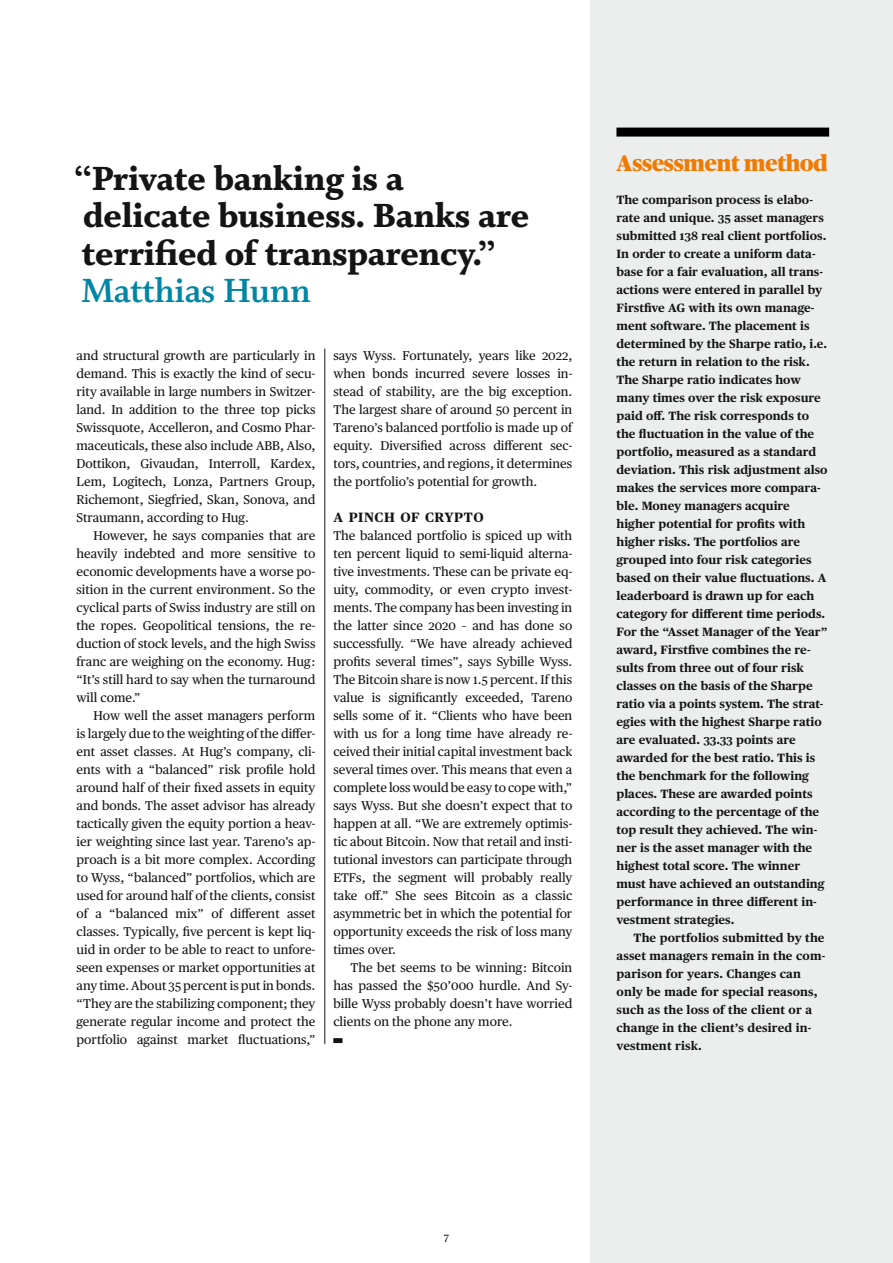
<style>
.page{position:relative;width:893px;height:1263px;background:#fff}
.page>*{position:absolute;margin:0;border:0;box-sizing:border-box;transform-origin:0 0}
._730_Quote_25_WhitBol_x10{font:900 37.5px/37.5px "Whitman";letter-spacing:-.01em;color:#131413}
._730_Quote_25_WhitBol_x10-2{font:700 37.5px "Whitman";letter-spacing:-.01em;color:#0086a5}
._900_Box_Tit_15_PubHLBla_x21{font:900 22.5px "Publico Headline";letter-spacing:-.01em;color:#f17a00}
._630_ZT_GS_x09{font:700 13.5px "Publico Text";letter-spacing:.04em;color:#131413}
._500_GS_mit_Einzug_x08{font:12.75px/18px "Publico Text";color:#131413;text-align:justify}
._500_GS_ohne_Einzug_x08{font:12.75px/18px "Publico Text";color:#131413;text-align:justify}
._931_Box_GS_8_PubTxtBold_x22{font:700 12px/18px "Publico Text";color:#131413}
.t1{font:10.5px "Publico Text";color:#131413}
._500_GS_ohne_Einzug_x08-2{font:6px "Carta Std";color:#131413;scale:1.5 1}
.s1{font-size:12.6px}
</style>
<div class="page">
<div style="left:590px;top:0;width:303px;height:1263px;background:#eceded"></div>
<div style="left:616px;top:128px;width:213px;height:9px;background:#000"></div>
<hr style="left:324px;top:349px;width:1px;height:695px;background:#131413">
<p class="_730_Quote_25_WhitBol_x10" style="left:74px;top:160px;width:456px">“Private banking is a delicate business. Banks are terrified of transparency.”</p>
<p class="_730_Quote_25_WhitBol_x10-2" style="left:81px;top:270px;width:231px">Matthias Hunn</p>
<p class="_500_GS_mit_Einzug_x08" style="left:77px;top:346px;width:240px">and structural growth are particularly in demand. This is exactly the kind of secu&shy;rity available in large numbers in Switzer&shy;land. In addition to the three top picks Swissquote, Accelleron, and Cosmo Phar&shy;maceuticals, these also include <span class="s1">ABB</span>, Also, Dottikon, Givaudan, Interroll, Kardex, Lem, Logitech, Lonza, Partners Group, Richemont, Siegfried, Skan, Sonova, and Straumann, according to Hug.</p>
<p class="_500_GS_mit_Einzug_x08" style="left:77px;top:526px;width:240px;text-indent:17px">However, he says companies that are heavily indebted and more sensitive to economic developments have a worse po&shy;sition in the current environment. So the cyclical parts of Swiss industry are still on the ropes. Geopolitical tensions, the re&shy;duction of stock levels, and the high Swiss franc are weighing on the economy. Hug: “It’s still hard to say when the turnaround will come.”</p>
<p class="_500_GS_mit_Einzug_x08" style="left:77px;top:706px;width:240px;text-indent:17px">How well the asset managers perform is largely due to the weighting of the differ&shy;ent asset classes. At Hug’s company, cli&shy;ents with a “balanced” risk profile hold around half of their fixed assets in equity and bonds. The asset advisor has already tactically given the equity portion a heav&shy;ier weighting since last year. Tareno’s ap&shy;proach is a bit more complex. According to Wyss, “balanced” portfolios, which are used for around half of the clients, consist of a “balanced mix” of different asset classes. Typically, five percent is kept liq&shy;uid in order to be able to react to unfore&shy;seen expenses or market opportunities at any time. About 35 percent is put in bonds. “They are the stabilizing component; they generate regular income and protect the portfolio against market fluctuations,”</p>
<p class="_500_GS_mit_Einzug_x08" style="left:333px;top:346px;width:240px">says Wyss. Fortunately, years like 2022, when bonds incurred severe losses in&shy;stead of stability, are the big exception.<br>The largest share of around 50 percent in Tareno’s balanced portfolio is made up of equity. Diversified across different sec&shy;tors, countries, and regions, it determines the portfolio’s potential for growth.</p>
<p class="_630_ZT_GS_x09" style="left:334px;top:507px;width:152px">A PINCH OF CRYPTO</p>
<p class="_500_GS_ohne_Einzug_x08" style="left:333px;top:526px;width:240px">The balanced portfolio is spiced up with ten percent liquid to semi-liquid alterna&shy;tive investments. These can be private eq&shy;uity, commodity, or even crypto invest&shy;ments. The company has been investing in the latter since 2020 – and has done so successfully. “We have already achieved profits several times”, says Sybille Wyss.<br>The Bitcoin share is now 1.5 percent. If this value is significantly exceeded, Tareno sells some of it. “Clients who have been with us for a long time have already re&shy;ceived their initial capital investment back several times over. This means that even a complete loss would be easy to cope with,” says Wyss. But she doesn’t expect that to happen at all. “We are extremely optimis&shy;tic about Bitcoin. Now that retail and insti&shy;tutional investors can participate through <span class="s1">ETF</span>s, the segment will probably really take off.” She sees Bitcoin as a classic asymmetric bet in which the potential for opportunity exceeds the risk of loss many times over.</p>
<p class="_500_GS_mit_Einzug_x08" style="left:333px;top:958px;width:240px;text-indent:17px">The bet seems to be winning: Bitcoin has passed the $50’000 hurdle. And Sy&shy;bille Wyss probably doesn’t have worried clients on the phone any more.</p>
<p class="_500_GS_ohne_Einzug_x08-2" style="left:333px;top:1037px;width:8px">•</p>
<p class="_900_Box_Tit_15_PubHLBla_x21" style="left:616px;top:147px;width:213px">Assessment method</p>
<p class="_931_Box_GS_8_PubTxtBold_x22" style="left:616px;top:189px;width:213px">The comparison process is elabo&shy;rate and unique. 35 asset managers submitted 138 real client portfolios.<br>In order to create a uniform data&shy;base for a fair evaluation, all trans&shy;actions were entered in parallel by Firstfive AG with its own manage&shy;ment software. The placement is determined by the Sharpe ratio, i.e. the return in relation to the risk.<br>The Sharpe ratio indicates how many times over the risk exposure paid off. The risk corresponds to the fluctuation in the value of the portfolio, measured as a standard deviation. This risk adjustment also makes the services more compara&shy;ble. Money managers acquire higher potential for profits with higher risks. The portfolios are grouped into four risk categories based on their value fluctuations. A leaderboard is drawn up for each category for different time periods.<br>For the “Asset Manager of the Year” award, Firstfive combines the re&shy;sults from three out of four risk classes on the basis of the Sharpe ratio via a points system. The strat&shy;egies with the highest Sharpe ratio are evaluated. 33.33 points are awarded for the best ratio. This is the benchmark for the following places. These are awarded points according to the percentage of the top result they achieved. The win&shy;ner is the asset manager with the highest total score. The winner must have achieved an outstanding performance in three different in&shy;vestment strategies.</p>
<p class="_931_Box_GS_8_PubTxtBold_x22" style="left:616px;top:927px;width:210px;text-indent:17px">The portfolios submitted by the asset managers remain in the com&shy;parison for years. Changes can only be made for special reasons, such as the loss of the client or a change in the client’s desired in&shy;vestment risk.</p>
<p class="t1" style="left:444px;top:1230px;width:7px">7</p>
</div>
